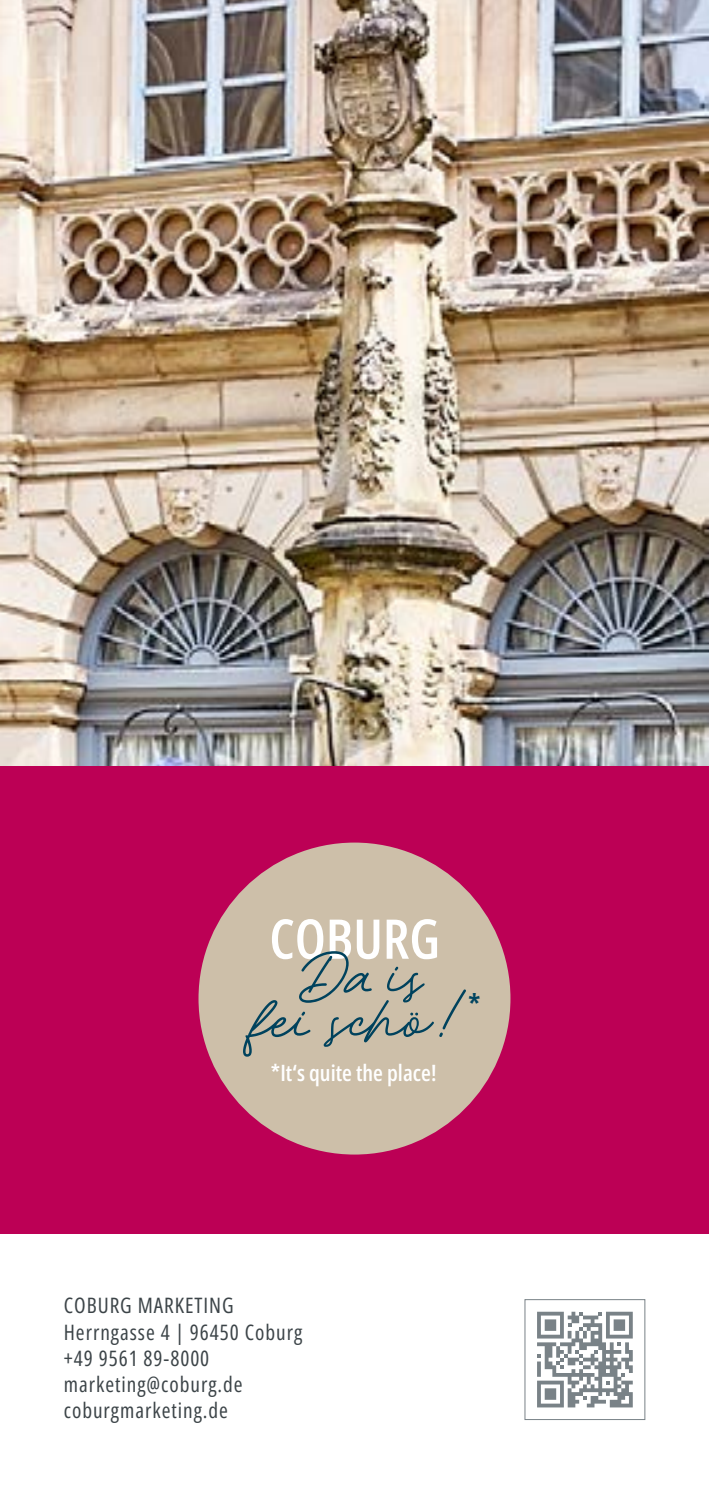
<style>
.page{position:relative;width:709px;height:1489px;background:#fff}
.page>*{position:absolute;margin:0;border:0;box-sizing:border-box;transform-origin:0 0}
.t1{font:600 30px "Open Sans Condensed";color:#004460}
.t2{font:600 22.5px "Open Sans Condensed";color:#fff}
.t3{font:21.25px/26.2px "Open Sans Condensed";letter-spacing:.045em;color:#3c4448}
</style>
<div class="page">
<div style="left:0;top:765px;width:709px;height:468px;background:#bc0055"></div>
<img style="left:0;top:0;width:709px;height:765px">
<svg style="left:537px;top:1311px;width:95px;height:96px"></svg>
<div style="left:524px;top:1299px;width:121px;height:120px;border:1px solid #798287"></div>
<div style="left:198px;top:842px;width:312px;height:312px;background:#cdbfa9;border-radius:50%"></div>
<svg style="left:243px;top:919px;width:223px;height:137px"></svg>
<p class="t2" style="left:271px;top:1057px;width:167px">*It‘s quite the place!</p>
<h1 class="t1" style="left:468px;top:984px;width:14px">*</h1>
<p class="t3" style="left:64px;top:1291px;width:240px">COBURG MARKETING<br>Herrngasse 4 | 96450 Coburg +49 9561 89-8000 marketing@coburg.de coburgmarketing.de</p>
</div>
